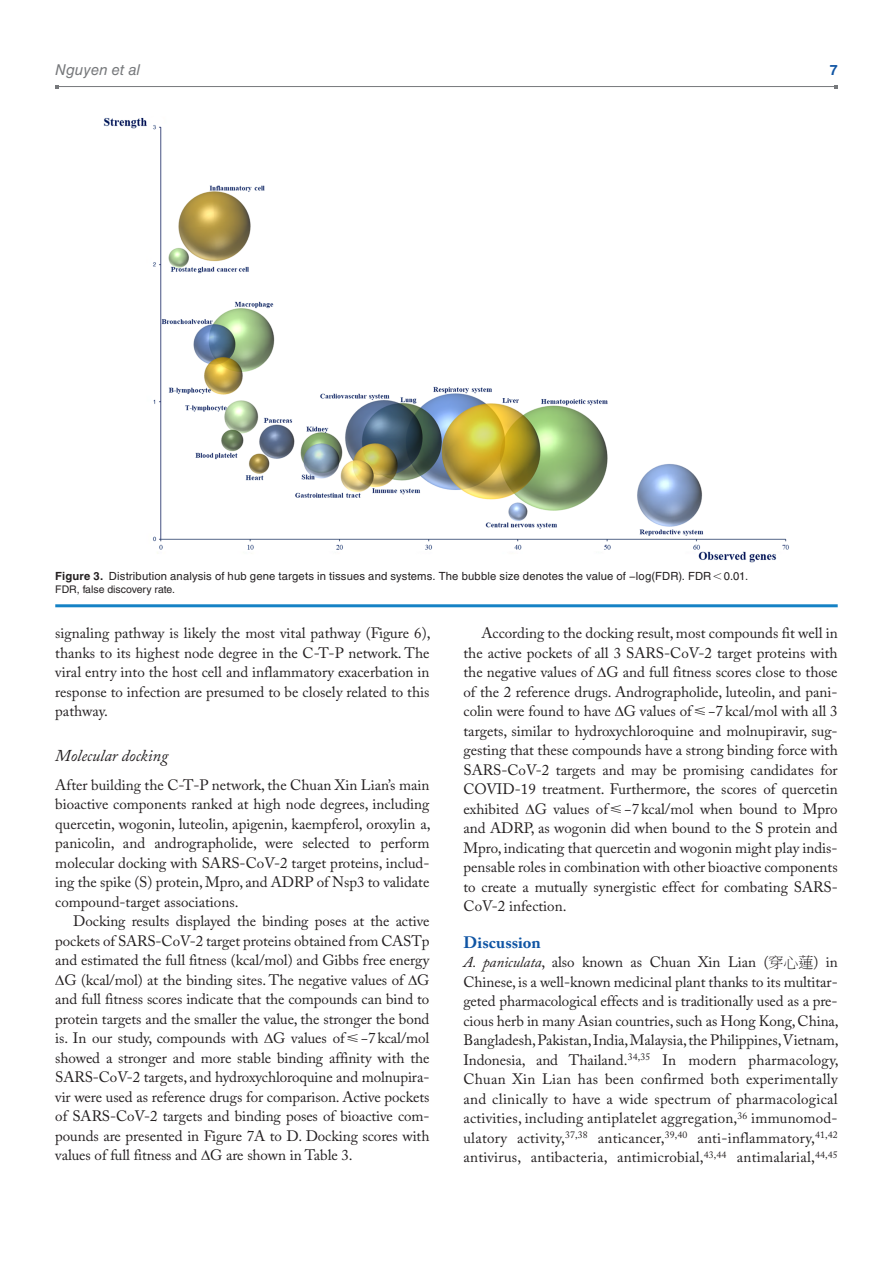
<style>
.page{position:relative;width:893px;height:1263px;background:#fff}
.page>*{position:absolute;margin:0;border:0;box-sizing:border-box;transform-origin:0 0}
.t1{font:italic 16.5px "Adobe Caslon Pro";color:#231f20}
.t2{font:700 16.5px "Adobe Caslon Pro";letter-spacing:.005em;color:#1055a4}
.t3{font:15px/19.5px "Adobe Caslon Pro";letter-spacing:-.005em;color:#231f20;text-align:justify}
.t4{font:italic 15px "Helvetica LT Std";color:#76787b}
.t5{font:700 14.25px "Helvetica LT Std";color:#1055a4}
.t6{font:11.25px "Helvetica LT Std";letter-spacing:.015em;color:#231f20}
.t7{font:10.5px "Helvetica LT Std";color:#231f20}
.s1{font-weight:700}
.s2{font-style:italic}
.s3{font-family:"P Ming Li U"}
</style>
<div class="page">
<hr style="left:57px;top:86px;width:779px;height:1px;background:#76787b">
<hr style="left:55px;top:604px;width:783px;height:3px;background:#1582c5">
<img style="left:103px;top:117px;width:686px;height:446px">
<p class="t4" style="left:55px;top:61px;width:87px">Nguyen et al</p>
<p class="t5" style="left:830px;top:61px;width:9px">7</p>
<p class="t6" style="left:55px;top:570px;width:694px"><span class="s1">Figure 3.</span> Distribution analysis of hub gene targets in tissues and systems. The bubble size denotes the value of −log(FDR). FDR 0.01.</p>
<p class="t7" style="left:55px;top:583px;width:121px">FDR, false discovery rate.</p>
<p class="t3" style="left:55px;top:623px;width:377px">signaling pathway is likely the most vital pathway (Figure 6), thanks to its highest node degree in the C-T-P network. The viral entry into the host cell and inflammatory exacerbation in response to infection are presumed to be closely related to this pathway.</p>
<p class="t1" style="left:55px;top:746px;width:114px">Molecular docking</p>
<p class="t3" style="left:55px;top:775px;width:377px">After building the C-T-P network, the Chuan Xin Lian’s main bioactive components ranked at high node degrees, including quercetin, wogonin, luteolin, apigenin, kaempferol, oroxylin a, panicolin, and andrographolide, were selected to perform molecular docking with SARS-CoV-2 target proteins, includ&shy;ing the spike (S) protein, Mpro, and ADRP of Nsp3 to validate compound-target associations.</p>
<p class="t3" style="left:73px;top:911px;width:358px">Docking results displayed the binding poses at the active</p>
<p class="t3" style="left:55px;top:931px;width:376px">pockets of SARS-CoV-2 target proteins obtained from CASTp</p>
<p class="t3" style="left:55px;top:950px;width:376px">and estimated the full fitness (kcal/mol) and Gibbs free energy</p>
<p class="t3" style="left:64px;top:970px;width:367px">G (kcal/mol) at the binding sites. The negative values of G</p>
<p class="t3" style="left:55px;top:989px;width:376px">and full fitness scores indicate that the compounds can bind to</p>
<p class="t3" style="left:55px;top:1009px;width:376px">protein targets and the smaller the value, the stronger the bond</p>
<p class="t3" style="left:55px;top:1028px;width:376px">is. In our study, compounds with G values of⩽−7kcal/mol</p>
<p class="t3" style="left:55px;top:1048px;width:376px">showed a stronger and more stable binding affinity with the</p>
<p class="t3" style="left:55px;top:1067px;width:376px">SARS-CoV-2 targets, and hydroxychloroquine and molnupira-</p>
<p class="t3" style="left:55px;top:1087px;width:376px">vir were used as reference drugs for comparison. Active pockets</p>
<p class="t3" style="left:55px;top:1106px;width:376px">of SARS-CoV-2 targets and binding poses of bioactive com-</p>
<p class="t3" style="left:55px;top:1126px;width:376px">pounds are presented in Figure 7A to D. Docking scores with</p>
<p class="t3" style="left:55px;top:1145px;width:299px">values of full fitness and G are shown in Table 3.</p>
<p class="t3" style="left:463px;top:623px;width:376px;text-indent:18px">According to the docking result, most compounds fit well in the active pockets of all 3 SARS-CoV-2 target proteins with the negative values of G and full fitness scores close to those of the 2 reference drugs. Andrographolide, luteolin, and pani&shy;colin were found to have G values of⩽−7kcal/mol with all 3 targets, similar to hydroxychloroquine and molnupiravir, sug&shy;gesting that these compounds have a strong binding force with SARS-CoV-2 targets and may be promising candidates for COVID-19 treatment. Furthermore, the scores of quercetin exhibited G values of⩽−7 kcal/mol when bound to Mpro and ADRP, as wogonin did when bound to the S protein and Mpro, indicating that quercetin and wogonin might play indis&shy;pensable roles in combination with other bioactive components to create a mutually synergistic effect for combating SARS-CoV-2 infection.</p>
<p class="t2" style="left:463px;top:932px;width:79px">Discussion</p>
<p class="t3" style="left:463px;top:952px;width:377px"><span class="s2">A. paniculata</span>, also known as Chuan Xin Lian (<span class="s3">穿心蓮</span>) in Chinese, is a well-known medicinal plant thanks to its multitar&shy;geted pharmacological effects and is traditionally used as a pre&shy;cious herb in many Asian countries, such as Hong Kong, China, Bangladesh, Pakistan, India, Malaysia, the Philippines, Vietnam, Indonesia, and Thailand.<sup>34,35</sup> In modern pharmacology, Chuan Xin Lian has been confirmed both experimentally and clinically to have a wide spectrum of pharmacological activities, including antiplatelet aggregation,<sup>36</sup> immunomod&shy;ulatory activity,<sup>37,38</sup> anticancer,<sup>39,40</sup> anti-inflammatory,<sup>41,42 </sup>antivirus, antibacteria, antimicrobial,<sup>43,44</sup> antimalarial,<sup>44,45</sup></p>
</div>
